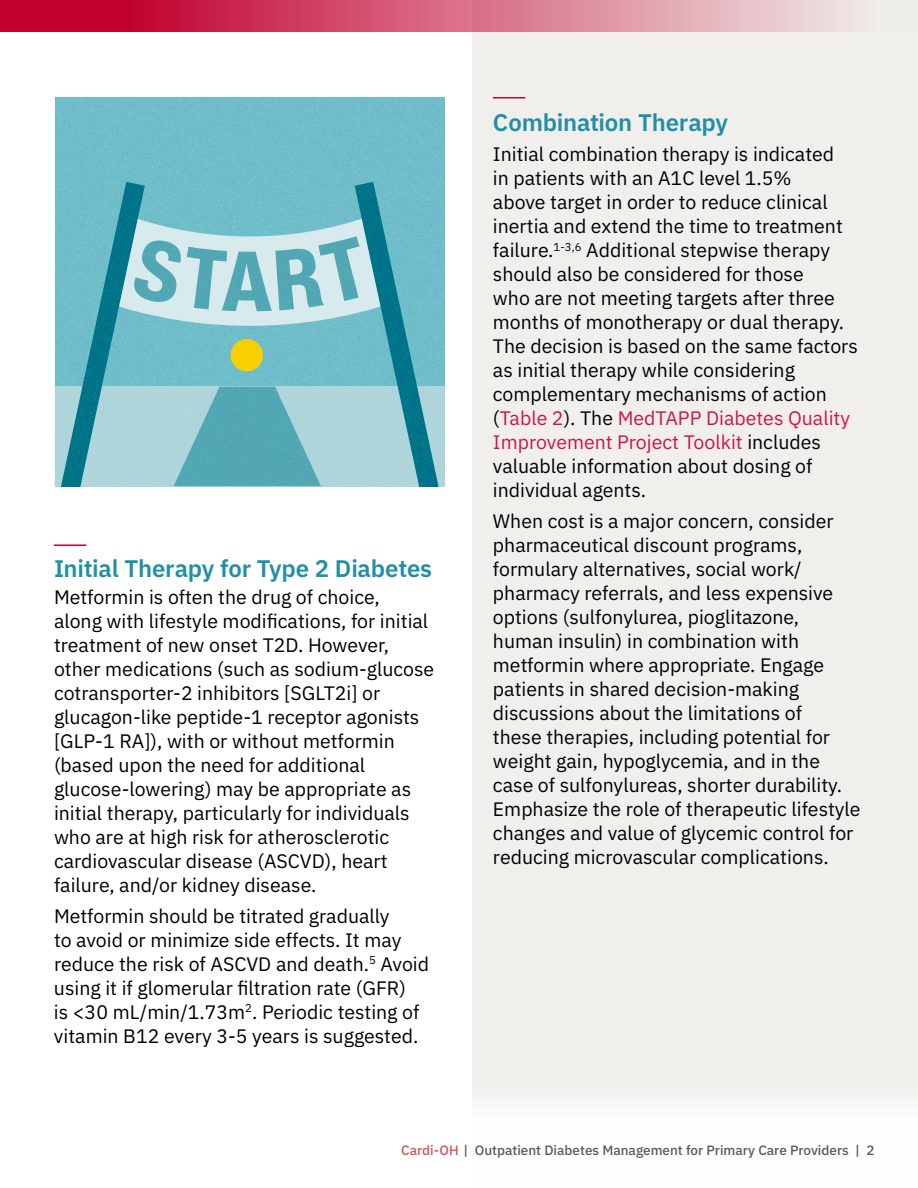
<style>
.page{position:relative;width:918px;height:1188px;background:#fff}
.page>*{position:absolute;margin:0;border:0;box-sizing:border-box;transform-origin:0 0}
.t1{font:600 24px "IBM Plex Sans";letter-spacing:-.01em;color:#218fa6}
.t2{font:19.5px/24px "IBM Plex Sans";color:#000}
.t3{font:500 13.5px "IBM Plex Sans";color:#58595b}
.s1{color:#cd163f}
.s2{color:#d55257}
</style>
<div class="page">
<div style="left:472px;top:0;width:446px;height:1188px;background:#f1efec"></div>
<div style="left:0;top:0;width:918px;height:31px;background:linear-gradient(to right,#bd001c,#f2f3ef)"></div>
<hr style="left:493px;top:97px;width:32px;height:2px;background:#c00630">
<hr style="left:54px;top:544px;width:32px;height:2px;background:#c00630">
<img style="left:55px;top:97px;width:390px;height:15px">
<img style="left:55px;top:112px;width:390px;height:375px">
<p class="t1" style="left:54px;top:549px;width:380px">Initial Therapy for Type 2 Diabetes</p>
<p class="t2" style="left:54px;top:583px;width:382px">Metformin is often the drug of choice,<br>along with lifestyle modifications, for initial treatment of new onset T2D. However, other medications (such as sodium-glucose cotransporter-2 inhibitors [SGLT2i] or glucagon-like peptide-1 receptor agonists [GLP-1 RA]), with or without metformin (based upon the need for additional glucose-lowering) may be appropriate as initial therapy, particularly for individuals who are at high risk for atherosclerotic cardiovascular disease (ASCVD), heart failure, and/or kidney disease.</p>
<p class="t2" style="left:54px;top:902px;width:377px">Metformin should be titrated gradually<br>to avoid or minimize side effects. It may reduce the risk of ASCVD and death.<sup>5</sup> Avoid using it if glomerular filtration rate (GFR)<br>is &lt;30 mL/min/1.73m<sup>2</sup>. Periodic testing of vitamin B12 every 3-5 years is suggested.</p>
<p class="t1" style="left:493px;top:103px;width:237px">Combination Therapy</p>
<p class="t2" style="left:493px;top:141px;width:366px">Initial combination therapy is indicated<br>in patients with an A1C level 1.5%<br>above target in order to reduce clinical inertia and extend the time to treatment failure.<sup>1-3,6</sup> Additional stepwise therapy should also be considered for those<br>who are not meeting targets after three months of monotherapy or dual therapy.<br>The decision is based on the same factors as initial therapy while considering complementary mechanisms of action (<span class="s1">Table 2</span>). The <span class="s1">MedTAPP Diabetes Quality Improvement Project Toolkit</span> includes valuable information about dosing of individual agents.</p>
<p class="t2" style="left:493px;top:508px;width:369px">When cost is a major concern, consider pharmaceutical discount programs, formulary alternatives, social work/ pharmacy referrals, and less expensive options (sulfonylurea, pioglitazone, human insulin) in combination with metformin where appropriate. Engage patients in shared decision-making discussions about the limitations of<br>these therapies, including potential for weight gain, hypoglycemia, and in the case of sulfonylureas, shorter durability.<br>Emphasize the role of therapeutic lifestyle changes and value of glycemic control for reducing microvascular complications.</p>
<p class="t3" style="left:401px;top:1140px;width:475px"><span class="s2">Cardi-OH</span> | Outpatient Diabetes Management for Primary Care Providers | 2</p>
</div>
